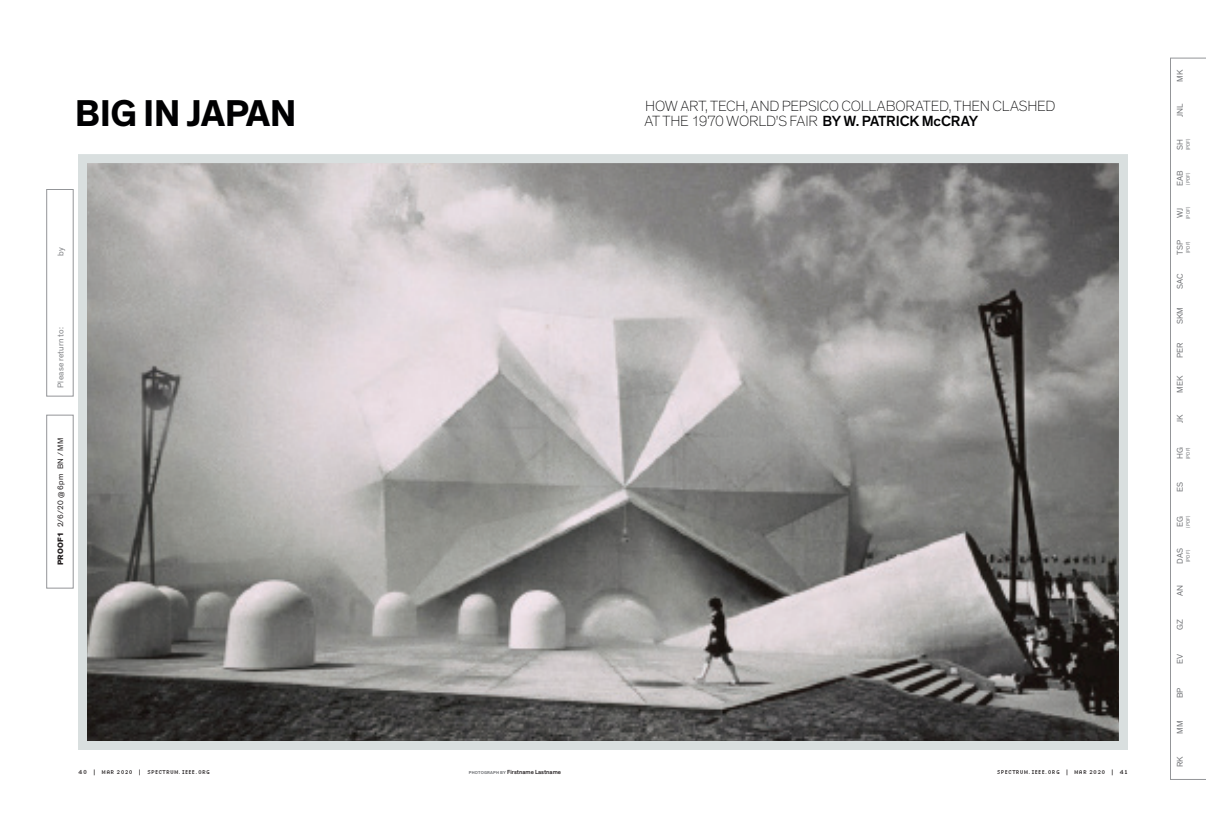
<style>
.page{position:relative;width:1206px;height:828px;background:#fff}
.page>*{position:absolute;margin:0;border:0;box-sizing:border-box;transform-origin:0 0}
.t1{font:700 38px "Theinhardt";letter-spacing:-.015em;color:#000002}
.t2{font:100 15px/15px "Theinhardt";letter-spacing:-.01em;color:#000002}
.t3{font:8.5px "Theinhardt";letter-spacing:.005em;color:#76787b}
.t4{font:8.5px "Theinhardt";letter-spacing:.025em;color:#808285}
.t5{font:8px "Theinhardt";letter-spacing:.025em;color:#231f20}
.t6{font:500 6px "Theinhardt";color:#231f20}
.t7{font:condensed 5.8px "Lo Res 9 OT";letter-spacing:.04em;color:#231f20}
.t8{font:5px "Theinhardt";letter-spacing:.005em;color:#76787b}
.s1{font-weight:500}
.s2{font-weight:800}
.s3{font-size:6px}
.s4{font-weight:700;font-size:4.3px;color:#76787b}
</style>
<div class="page">
<img style="left:88px;top:164px;width:1030px;height:576px">
<div style="left:78px;top:154px;width:1050px;height:596px;border:9px solid #d9dfdf"></div>
<div style="left:46px;top:189px;width:28px;height:208px;border:1px solid #939598"></div>
<div style="left:46px;top:415px;width:28px;height:174px;border:1px solid #939598"></div>
<svg style="left:1170px;top:58px;width:36px;height:722px"></svg>
<h1 class="t1" style="left:75px;top:90px;width:223px">BIG IN JAPAN</h1>
<p class="t2" style="left:644px;top:99px;width:413px">HOW ART, TECH, AND PEPSICO COLLABORATED, THEN CLASHED<br>AT THE 1970 WORLD’S FAIR <span class="s1">BY W. PATRICK McCRAY</span></p>
<p class="t4" style="left:56px;top:256px;width:10px;rotate:-90deg">by</p>
<p class="t4" style="left:56px;top:388px;width:62px;rotate:-90deg">Please return to:</p>
<p class="t5" style="left:56px;top:565px;width:129px;rotate:-90deg"><span class="s2">PROOF1</span> 2/6/20 @ 6pm BN / MM</p>
<p class="t7" style="left:78px;top:768px;width:134px"><span class="s3">40</span> | MAR 2020 | SPECTRUM.IEEE.ORG</p>
<p class="t6" style="left:469px;top:768px;width:94px"><span class="s4">PHOTOGRAPH BY</span> Firstname Lastname</p>
<p class="t7" style="left:997px;top:768px;width:133px">SPECTRUM.IEEE.ORG | MAR 2020 | <span class="s3">41</span></p>
<p class="t3" style="left:1175px;top:82px;width:14px;rotate:-90deg">MK</p>
<p class="t3" style="left:1175px;top:117px;width:15px;rotate:-90deg">JNL</p>
<p class="t3" style="left:1175px;top:150px;width:12px;rotate:-90deg">SH</p>
<p class="t8" style="left:1185px;top:150px;width:13px;rotate:-90deg">(PDF)</p>
<p class="t3" style="left:1175px;top:186px;width:17px;rotate:-90deg">EAB</p>
<p class="t8" style="left:1185px;top:185px;width:13px;rotate:-90deg">(PDF)</p>
<p class="t3" style="left:1175px;top:218px;width:11px;rotate:-90deg">WJ</p>
<p class="t8" style="left:1185px;top:219px;width:13px;rotate:-90deg">(PDF)</p>
<p class="t3" style="left:1175px;top:255px;width:16px;rotate:-90deg">TSP</p>
<p class="t8" style="left:1185px;top:253px;width:13px;rotate:-90deg">(PDF)</p>
<p class="t3" style="left:1175px;top:289px;width:17px;rotate:-90deg">SAC</p>
<p class="t3" style="left:1175px;top:324px;width:19px;rotate:-90deg">SKM</p>
<p class="t3" style="left:1175px;top:358px;width:17px;rotate:-90deg">PER</p>
<p class="t3" style="left:1175px;top:393px;width:19px;rotate:-90deg">MEK</p>
<p class="t3" style="left:1175px;top:423px;width:10px;rotate:-90deg">JK</p>
<p class="t3" style="left:1175px;top:459px;width:13px;rotate:-90deg">HG</p>
<p class="t8" style="left:1185px;top:459px;width:13px;rotate:-90deg">(PDF)</p>
<p class="t3" style="left:1175px;top:492px;width:11px;rotate:-90deg">ES</p>
<p class="t3" style="left:1175px;top:527px;width:12px;rotate:-90deg">EG</p>
<p class="t8" style="left:1185px;top:528px;width:13px;rotate:-90deg">(PDF)</p>
<p class="t3" style="left:1175px;top:564px;width:17px;rotate:-90deg">DAS</p>
<p class="t8" style="left:1185px;top:562px;width:13px;rotate:-90deg">(PDF)</p>
<p class="t3" style="left:1175px;top:596px;width:13px;rotate:-90deg">AN</p>
<p class="t3" style="left:1175px;top:630px;width:12px;rotate:-90deg">GZ</p>
<p class="t3" style="left:1175px;top:664px;width:11px;rotate:-90deg">EV</p>
<p class="t3" style="left:1175px;top:698px;width:12px;rotate:-90deg">BP</p>
<p class="t3" style="left:1175px;top:734px;width:15px;rotate:-90deg">MM</p>
<p class="t3" style="left:1175px;top:767px;width:12px;rotate:-90deg">RK</p>
</div>
